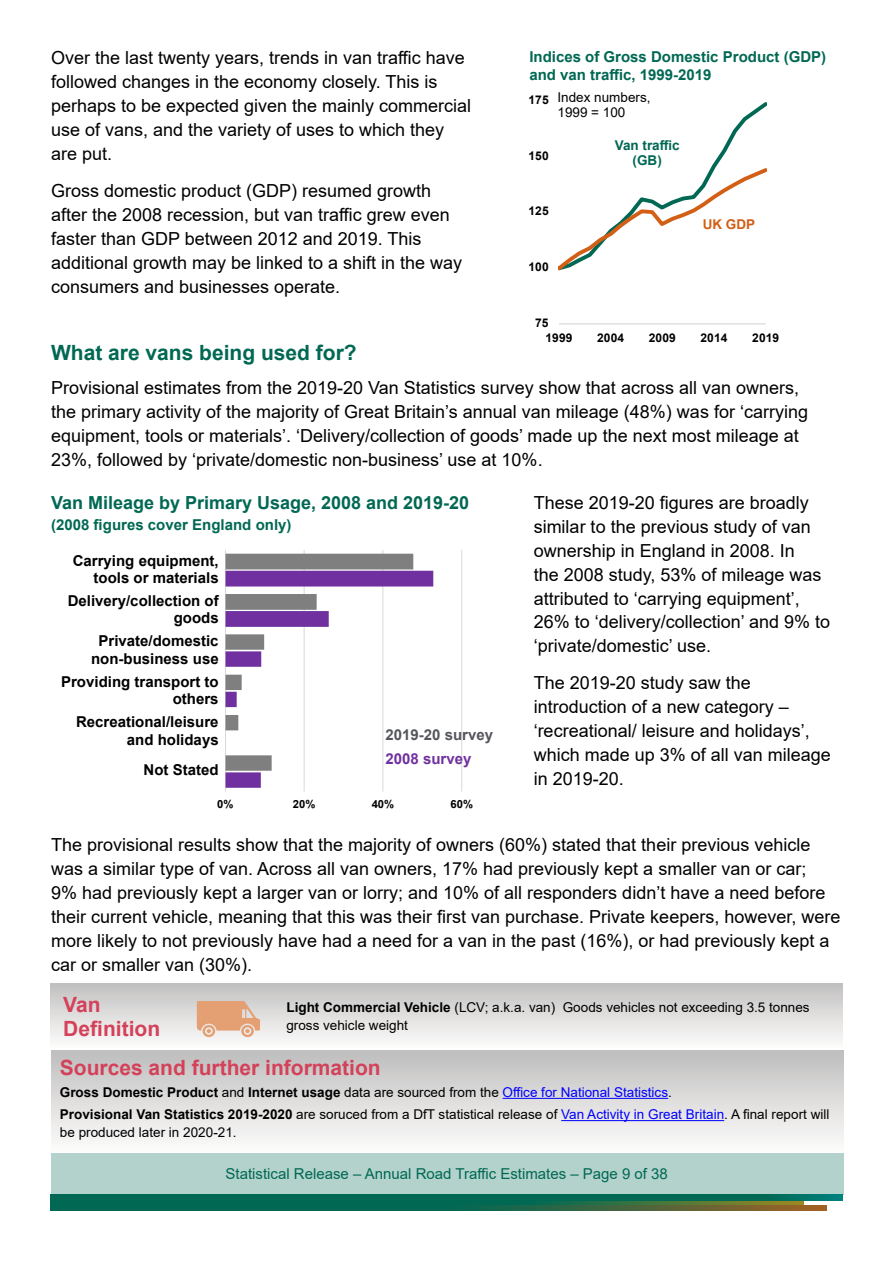
<style>
.page{position:relative;width:893px;height:1263px;background:#fff}
.page>*{position:absolute;margin:0;border:0;box-sizing:border-box;transform-origin:0 0}
.Front_page_main_text{font:700 21px "Arial";color:#d4415a}
.Front_page_first_lin{font:700 21px "Arial";color:#006853}
.Van_Stats_Style_-_pa{font:18px/24px "Arial";color:#000}
.t1{font:700 18px "Arial";color:#006853}
.t2{font:700 15px/17.2px "Arial";color:#000;text-align:right}
.t3{font:700 15px/18px "Arial";color:#006853}
.t4{font:15px "Arial";color:#006853}
.t5{font:700 15px "Arial";color:#54565b}
.t6{font:700 15px "Arial";color:#7030a0}
.Front_page_main_text-2{font:13.5px/18px "Arial";color:#000}
.Front_page_main_text-3{font:700 13.5px "Arial";color:#000}
.t7{font:700 13.5px/15px "Arial";color:#006853;text-align:center}
.t8{font:700 13.5px "Arial";color:#d25f15}
.t9{font:700 12px "Arial";letter-spacing:.005em;color:#000}
.t10{font:700 11.25px "Arial";color:#000}
.s1{font-weight:700}
.s2{font-weight:400}
.s3{font-weight:400;color:#00f}
.s4{color:#00f}
</style>
<div class="page">
<div style="left:51px;top:1152px;width:792px;height:43px;background:#b3d2cb"></div>
<svg style="left:50px;top:1200px;width:753px;height:6px;background:#176b4b"></svg>
<svg style="left:50px;top:1206px;width:777px;height:5px;background:#256647"></svg>
<svg style="left:50px;top:1195px;width:792px;height:5px;background:#006955"></svg>
<hr style="left:559px;top:323px;width:207px;height:2px;background:#dfe0e2">
<svg style="left:558px;top:102px;width:208px;height:169px"></svg>
<hr style="left:225px;top:550px;width:1px;height:241px;background:#d9d9d9">
<hr style="left:304px;top:550px;width:1px;height:241px;background:#d9d9d9">
<hr style="left:382px;top:550px;width:1px;height:241px;background:#d9d9d9">
<hr style="left:461px;top:550px;width:1px;height:241px;background:#d9d9d9">
<svg style="left:225px;top:554px;width:188px;height:17px;background:#888789"></svg>
<svg style="left:225px;top:571px;width:208px;height:217px"></svg>
<div style="left:51px;top:983px;width:792px;height:68px;background:linear-gradient(to bottom,#c2c0c0,#fffffe)"></div>
<div style="left:51px;top:1051px;width:792px;height:101px;background:linear-gradient(to bottom,#bfbebe,#fefdfc)"></div>
<hr style="left:503px;top:1098px;width:165px;height:1px;background:#00f">
<hr style="left:561px;top:1120px;width:163px;height:1px;background:#00f">
<svg style="left:197px;top:1001px;width:63px;height:36px;background:#e4b292"></svg>
<p class="Van_Stats_Style_-_pa" style="left:51px;top:46px;width:422px">Over the last twenty years, trends in van traffic have followed changes in the economy closely. This is perhaps to be expected given the mainly commercial use of vans, and the variety of uses to which they are put.</p>
<p class="Van_Stats_Style_-_pa" style="left:51px;top:178px;width:413px">Gross domestic product (GDP) resumed growth after the 2008 recession, but van traffic grew even faster than GDP between 2012 and 2019. This additional growth may be linked to a shift in the way consumers and businesses operate.</p>
<p class="t3" style="left:529px;top:48px;width:298px">Indices of Gross Domestic Product (GDP) and van traffic, 1999-2019</p>
<p class="t9" style="left:528px;top:91px;width:22px">175</p>
<p class="t9" style="left:528px;top:147px;width:22px">150</p>
<p class="Front_page_main_text-2" style="left:557px;top:89px;width:95px;line-height:15px">Index numbers,<br>1999 = 100</p>
<p class="t7" style="left:615px;top:138px;width:66px">Van traffic (GB)</p>
<p class="t9" style="left:528px;top:203px;width:22px">125</p>
<p class="t9" style="left:528px;top:259px;width:22px">100</p>
<p class="t9" style="left:535px;top:315px;width:15px">75</p>
<p class="t8" style="left:703px;top:214px;width:54px">UK GDP</p>
<p class="t9" style="left:545px;top:329px;width:28px">1999</p>
<p class="t9" style="left:597px;top:329px;width:28px">2004</p>
<p class="t9" style="left:649px;top:329px;width:28px">2009</p>
<p class="t9" style="left:701px;top:329px;width:28px">2014</p>
<p class="t9" style="left:752px;top:329px;width:28px">2019</p>
<p class="Front_page_first_lin" style="left:51px;top:338px;width:307px">What are vans being used for?</p>
<p class="Van_Stats_Style_-_pa" style="left:51px;top:376px;width:758px">Provisional estimates from the 2019-20 Van Statistics survey show that across all van owners, the primary activity of the majority of Great Britain’s annual van mileage (48%) was for ‘carrying equipment, tools or materials’. ‘Delivery/collection of goods’ made up the next most mileage at 23%, followed by ‘private/domestic non-business’ use at 10%.</p>
<p class="Van_Stats_Style_-_pa" style="left:534px;top:490px;width:298px">These 2019-20 figures are broadly similar to the previous study of van ownership in England in 2008. In<br>the 2008 study, 53% of mileage was attributed to ‘carrying equipment’, 26% to ‘delivery/collection’ and 9% to ‘private/domestic’ use.</p>
<p class="Van_Stats_Style_-_pa" style="left:534px;top:671px;width:299px">The 2019-20 study saw the introduction of a new category – ‘recreational/ leisure and holidays’, which made up 3% of all van mileage in 2019-20.</p>
<p class="t10" style="left:217px;top:796px;width:18px">0%</p>
<p class="t10" style="left:293px;top:796px;width:24px">20%</p>
<p class="t10" style="left:372px;top:796px;width:24px">40%</p>
<p class="t10" style="left:451px;top:796px;width:24px">60%</p>
<p class="Van_Stats_Style_-_pa" style="left:51px;top:832px;width:791px">The provisional results show that the majority of owners (60%) stated that their previous vehicle was a similar type of van. Across all van owners, 17% had previously kept a smaller van or car;<br>9% had previously kept a larger van or lorry; and 10% of all responders didn’t have a need before their current vehicle, meaning that this was their first van purchase. Private keepers, however, were more likely to not previously have had a need for a van in the past (16%), or had previously kept a car or smaller van (30%).</p>
<p class="Front_page_main_text" style="left:63px;top:989px;width:39px">Van</p>
<p class="Front_page_main_text" style="left:63px;top:1013px;width:98px">Definition</p>
<p class="t1" style="left:51px;top:489px;width:420px">Van Mileage by Primary Usage, 2008 and 2019-20</p>
<p class="t3" style="left:51px;top:515px;width:242px">(2008 figures cover England only)</p>
<p class="t2" style="left:73px;top:552px;width:147px">Carrying equipment, tools or materials</p>
<p class="t2" style="left:68px;top:592px;width:152px">Delivery/collection of goods</p>
<p class="t2" style="left:91px;top:633px;width:129px;text-align:center">Private/domestic non-business use</p>
<p class="t2" style="left:61px;top:673px;width:159px">Providing transport to others</p>
<p class="t2" style="left:76px;top:714px;width:144px">Recreational/leisure and holidays</p>
<p class="t2" style="left:144px;top:761px;width:76px">Not Stated</p>
<p class="t5" style="left:385px;top:724px;width:109px">2019-20 survey</p>
<p class="t6" style="left:385px;top:748px;width:87px">2008 survey</p>
<p class="Front_page_main_text-2" style="left:286px;top:998px;width:525px"><span class="s1">Light Commercial Vehicle</span> (LCV; a.k.a. van) Goods vehicles not exceeding 3.5 tonnes gross vehicle weight</p>
<p class="Front_page_main_text" style="left:60px;top:1052px;width:322px">Sources and further information</p>
<p class="Front_page_main_text-3" style="left:60px;top:1083px;width:613px">Gross Domestic Product <span class="s2">and</span> Internet usage <span class="s2">data are sourced from the</span> <span class="s3">Office for National Statistics</span><span class="s2">.</span></p>
<p class="Front_page_main_text-2" style="left:60px;top:1105px;width:771px"><span class="s1">Provisional Van Statistics 2019-2020</span> are soruced from a DfT statistical release of <span class="s4">Van Activity in Great Britain</span>. A final report will be produced later in 2020-21.</p>
<p class="t4" style="left:226px;top:1163px;width:444px">Statistical Release – Annual Road Traffic Estimates – Page 9 of 38</p>
</div>
